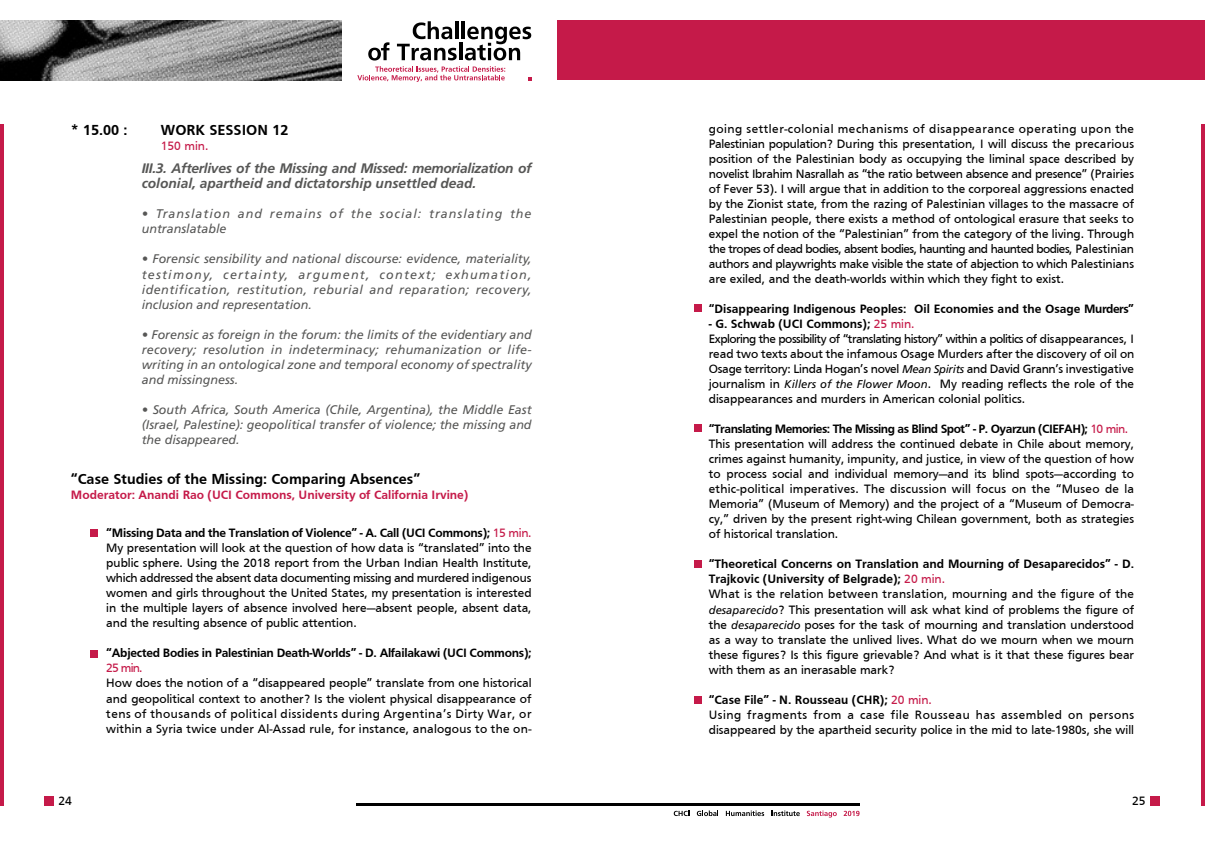
<style>
.page{position:relative;width:1205px;height:851px;background:#fff}
.page>*{position:absolute;margin:0;border:0;box-sizing:border-box;transform-origin:0 0}
.t1{font:700 15px "Frutiger";color:#000}
.t2{font:italic 700 13.75px/15px "Frutiger LT Std";letter-spacing:-.02em;color:#575756}
.t3{font:12.5px/15px "Frutiger";color:#000}
.t4{font:italic 12.5px/15px "Frutiger LT Std";color:#575756;text-align:justify}
.t5{font:700 12.5px "Frutiger";letter-spacing:-.02em;color:#000}
.t6{font:700 12.5px "Frutiger";color:#000}
.t7{font:italic 12.5px/15px "Frutiger LT Std";letter-spacing:.08em;color:#575756}
.t8{font:700 12.5px "Frutiger";color:#c51a49}
.t9{font:12.5px "Frutiger";color:#c51a49}
.s1{font-weight:700}
.s2{color:#c51a49}
.s3{font-family:"Frutiger LT Std";font-style:italic;font-size:11.25px}
</style>
<div class="page">
<div style="left:1150px;top:796px;width:10px;height:9px;background:#c51a49"></div>
<div style="left:45px;top:796px;width:9px;height:9px;background:#c51a49"></div>
<hr style="left:1201px;top:124px;width:4px;height:681px;background:#c51a49">
<hr style="left:0;top:124px;width:4px;height:681px;background:#c51a49">
<hr style="left:455px;top:21px;width:3px;height:18px;background:#000">
<hr style="left:462px;top:21px;width:3px;height:18px;background:#000">
<svg style="left:368px;top:42px;width:21px;height:18px"></svg>
<svg style="left:397px;top:21px;width:60px;height:39px"></svg>
<hr style="left:459px;top:42px;width:3px;height:18px;background:#000">
<svg style="left:465px;top:27px;width:66px;height:33px"></svg>
<svg style="left:357px;top:66px;width:148px;height:16px"></svg>
<svg style="left:674px;top:810px;width:15px;height:5px"></svg>
<svg style="left:697px;top:810px;width:21px;height:6px"></svg>
<svg style="left:726px;top:810px;width:38px;height:6px"></svg>
<svg style="left:771px;top:810px;width:29px;height:6px"></svg>
<svg style="left:807px;top:810px;width:30px;height:7px"></svg>
<svg style="left:844px;top:810px;width:15px;height:6px"></svg>
<hr style="left:356px;top:803px;width:503px;height:2px;background:#000">
<div style="left:557px;top:20px;width:648px;height:60px;background:#c51a49"></div>
<img style="left:0;top:20px;width:341px;height:60px">
<div style="left:91px;top:650px;width:7px;height:7px;background:#c51a49"></div>
<div style="left:91px;top:529px;width:7px;height:7px;background:#c51a49"></div>
<div style="left:695px;top:305px;width:7px;height:7px;background:#c51a49"></div>
<div style="left:695px;top:425px;width:7px;height:7px;background:#c51a49"></div>
<div style="left:695px;top:560px;width:7px;height:7px;background:#c51a49"></div>
<div style="left:695px;top:696px;width:7px;height:7px;background:#c51a49"></div>
<p class="t1" style="left:71px;top:121px;width:58px">* 15.00 :</p>
<p class="t1" style="left:161px;top:121px;width:129px">WORK SESSION 12</p>
<p class="t9" style="left:161px;top:139px;width:49px">150 min.</p>
<p class="t2" style="left:142px;top:161px;width:391px">III.3. Afterlives of the Missing and Missed: memorialization of colonial, apartheid and dictatorship unsettled dead.</p>
<p class="t7" style="left:142px;top:207px;width:391px">• Translation and remains of the social: translating the untranslatable</p>
<p class="t4" style="left:142px;top:252px;width:391px">• Forensic sensibility and national discourse: evidence, materiality, testimony, certainty, argument, context; exhumation, identification, restitution, reburial and reparation; recovery, inclusion and representation.</p>
<p class="t4" style="left:142px;top:327px;width:391px">• Forensic as foreign in the forum: the limits of the evidentiary and recovery; resolution in indeterminacy; rehumanization or life&shy;writing in an ontological zone and temporal economy of spectrality and missingness.</p>
<p class="t4" style="left:142px;top:402px;width:391px">• South Africa, South America (Chile, Argentina), the Middle East (Israel, Palestine): geopolitical transfer of violence; the missing and the disappeared.</p>
<p class="t1" style="left:71px;top:470px;width:351px">“Case Studies of the Missing: Comparing Absences”</p>
<p class="t8" style="left:71px;top:487px;width:399px">Moderator: Anandi Rao (UCI Commons, University of California Irvine)</p>
<p class="t3" style="left:106px;top:525px;width:427px;text-align:justify"><span class="s1">“Missing Data and the Translation of Violence” - A. Call (UCI Commons);</span> <span class="s2">15 min.<br></span>My presentation will look at the question of how data is “translated” into the public sphere. Using the 2018 report from the Urban Indian Health Institute, which addressed the absent data documenting missing and murdered indigenous women and girls throughout the United States, my presentation is interested in the multiple layers of absence involved here—absent people, absent data, and the resulting absence of public attention.</p>
<p class="t5" style="left:106px;top:646px;width:427px">“Abjected Bodies in Palestinian Death-Worlds” - D. Alfailakawi (UCI Commons);</p>
<p class="t9" style="left:106px;top:661px;width:38px">25 min.</p>
<p class="t3" style="left:106px;top:675px;width:427px;text-align:justify">How does the notion of a “disappeared people” translate from one historical and geopolitical context to another? Is the violent physical disappearance of tens of thousands of political dissidents during Argentina’s Dirty War, or within a Syria twice under Al-Assad rule, for instance, analogous to the on-</p>
<p class="t3" style="left:709px;top:121px;width:427px;text-align:justify">going settler-colonial mechanisms of disappearance operating upon the Palestinian population? During this presentation, I will discuss the precarious position of the Palestinian body as occupying the liminal space described by novelist Ibrahim Nasrallah as “the ratio between absence and presence” (Prairies of Fever 53). I will argue that in addition to the corporeal aggressions enacted by the Zionist state, from the razing of Palestinian villages to the massacre of Palestinian people, there exists a method of ontological erasure that seeks to expel the notion of the “Palestinian” from the category of the living. Through the tropes of dead bodies, absent bodies, haunting and haunted bodies, Palestinian authors and playwrights make visible the state of abjection to which Palestinians are exiled, and the death-worlds within which they fight to exist.</p>
<p class="t6" style="left:709px;top:302px;width:427px">“Disappearing Indigenous Peoples: Oil Economies and the Osage Murders”</p>
<p class="t3" style="left:709px;top:316px;width:427px"><span class="s1">- G. Schwab (UCI Commons);</span> <span class="s2">25 min.<br></span>Exploring the possibility of “translating history” within a politics of disappearances, I read two texts about the infamous Osage Murders after the discovery of oil on Osage territory: Linda Hogan’s novel <span class="s3">Mean Spirits</span> and David Grann’s investigative journalism in <span class="s3">Killers of the Flower Moon</span>. My reading reflects the role of the disappearances and murders in American colonial politics.</p>
<p class="t3" style="left:709px;top:421px;width:427px"><span class="s1">“Translating Memories: The Missing as Blind Spot” - P. Oyarzun (CIEFAH);</span> <span class="s2">10 min.<br></span>This presentation will address the continued debate in Chile about memory, crimes against humanity, impunity, and justice, in view of the question of how to process social and individual memory—and its blind spots—according to ethic-political imperatives. The discussion will focus on the “Museo de la Memoria” (Museum of Memory) and the project of a “Museum of Democra&shy;cy,” driven by the present right-wing Chilean government, both as strategies of historical translation.</p>
<p class="t3" style="left:709px;top:556px;width:427px"><span class="s1">“Theoretical Concerns on Translation and Mourning of Desaparecidos” - D.<br>Trajkovic (University of Belgrade);</span> <span class="s2">20 min.<br></span>What is the relation between translation, mourning and the figure of the <span class="s3">desaparecido</span>? This presentation will ask what kind of problems the figure of the <span class="s3">desaparecido</span> poses for the task of mourning and translation understood as a way to translate the unlived lives. What do we mourn when we mourn these figures? Is this figure grievable? And what is it that these figures bear with them as an inerasable mark?</p>
<p class="t3" style="left:709px;top:691px;width:427px"><span class="s1">“Case File” - N. Rousseau (CHR);</span> <span class="s2">20 min.<br></span>Using fragments from a case file Rousseau has assembled on persons disappeared by the apartheid security police in the mid to late-1980s, she will</p>
<p class="t3" style="left:58px;top:793px;width:15px">24</p>
<p class="t3" style="left:1132px;top:793px;width:15px">25</p>
</div>
